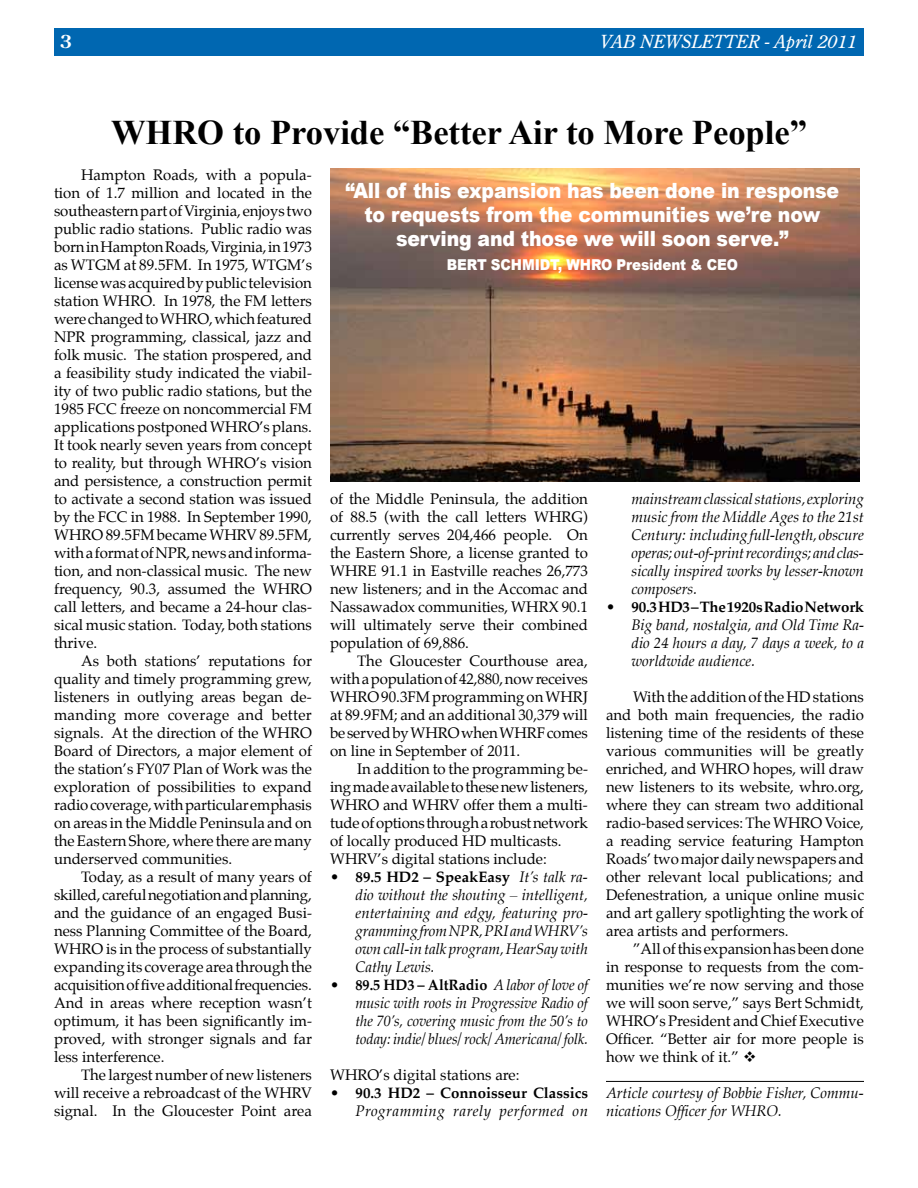
<style>
.page{position:relative;width:918px;height:1188px;background:#fff}
.page>*{position:absolute;margin:0;border:0;box-sizing:border-box;transform-origin:0 0}
.t1{font:700 34.5px "Times New Roman";color:#000}
.t2{font:900 21px/24px "Arial";letter-spacing:-.01em;color:#fff;text-align:center;scale:.9 1}
.t3{font:italic 18px "Century Old Style Std";color:#fff}
.t4{font:700 18px "Century Old Style Std";color:#fff}
.t5{font:15px/18px "Palatino";color:#000;text-align:justify}
.t6{font:italic 15px/18px "Palatino";color:#000;text-align:justify}
.t7{font:italic 15px/18px "Palatino";color:#000;text-align:justify;scale:.96 1}
.t8{font:italic 15px/18px "Palatino";letter-spacing:.03em;color:#000;text-align:right}
.t9{font:900 15px "Arial";letter-spacing:-.01em;color:#fff;scale:.9 1}
.s1{font-style:normal}
.s2{font-weight:700;font-style:normal}
</style>
<div class="page">
<div style="left:54px;top:28px;width:810px;height:28px;background:#0067b1"></div>
<hr style="left:606px;top:1081px;width:258px;height:1px;background:#000">
<img style="left:330px;top:168px;width:530px;height:314px">
<p class="t4" style="left:60px;top:30px;width:13px">3</p>
<p class="t3" style="left:600px;top:30px;width:258px">VAB NEWSLETTER - April 2011</p>
<h1 class="t1" style="left:111px;top:109px;width:697px">WHRO to Provide “Better Air to More People”</h1>
<h2 class="t2" style="left:345px;top:179px;width:550px">“All of this expansion has been done in response to requests from the communities we’re now serving and those we will soon serve.”</h2>
<p class="t9" style="left:447px;top:256px;width:325px">BERT SCHMIDT, WHRO President &amp; CEO</p>
<p class="t5" style="left:54px;top:166px;width:260px;text-indent:27px">Hampton Roads, with a popula&shy;tion of 1.7 million and located in the southeastern part of Virginia, enjoys two public radio stations. Public radio was born in Hampton Roads, Virginia, in 1973 as WTGM at 89.5FM. In 1975, WTGM’s license was acquired by public television station WHRO. In 1978, the FM letters were changed to WHRO, which featured NPR programming, classical, jazz and folk music. The station prospered, and a feasibility study indicated the viabil&shy;ity of two public radio stations, but the 1985 FCC freeze on noncommercial FM applications postponed WHRO’s plans.<br>It took nearly seven years from concept to reality, but through WHRO’s vision and persistence, a construction permit to activate a second station was issued by the FCC in 1988. In September 1990, WHRO 89.5FM became WHRV 89.5FM, with a format of NPR, news and informa&shy;tion, and non-classical music. The new frequency, 90.3, assumed the WHRO call letters, and became a 24-hour clas&shy;sical music station. Today, both stations thrive.</p>
<p class="t5" style="left:54px;top:652px;width:260px;text-indent:27px">As both stations’ reputations for quality and timely programming grew, listeners in outlying areas began de&shy;manding more coverage and better signals. At the direction of the WHRO Board of Directors, a major element of the station’s FY07 Plan of Work was the exploration of possibilities to expand radio coverage, with particular emphasis on areas in the Middle Peninsula and on the Eastern Shore, where there are many underserved communities.</p>
<p class="t5" style="left:54px;top:868px;width:260px;text-indent:27px">Today, as a result of many years of skilled, careful negotiation and planning, and the guidance of an engaged Busi&shy;ness Planning Committee of the Board, WHRO is in the process of substantially expanding its coverage area through the acquisition of five additional frequencies.<br>And in areas where reception wasn’t optimum, it has been significantly im&shy;proved, with stronger signals and far less interference.</p>
<p class="t5" style="left:54px;top:1066px;width:260px;text-indent:27px">The largest number of new listeners will receive a rebroadcast of the WHRV signal. In the Gloucester Point area</p>
<p class="t5" style="left:330px;top:490px;width:260px">of the Middle Peninsula, the addition of 88.5 (with the call letters WHRG) currently serves 204,466 people. On the Eastern Shore, a license granted to WHRE 91.1 in Eastville reaches 26,773 new listeners; and in the Accomac and Nassawadox communities, WHRX 90.1 will ultimately serve their combined population of 69,886.</p>
<p class="t5" style="left:330px;top:652px;width:260px;text-indent:27px">The Gloucester Courthouse area, with a population of 42,880, now receives WHRO 90.3FM programming on WHRJ at 89.9FM; and an additional 30,379 will be served by WHRO when WHRF comes on line in September of 2011.</p>
<p class="t5" style="left:330px;top:760px;width:260px;text-align:left;text-indent:27px">In addition to the programming be&shy;ing made available to these new listeners, WHRO and WHRV offer them a multi&shy;tude of options through a robust network of locally produced HD multicasts.<br>WHRV’s digital stations include:</p>
<p class="t6" style="left:356px;top:868px;width:234px;text-indent:-26px"><span class="s1">•</span> <span class="s2">89.5 HD2 – SpeakEasy</span> It’s talk ra&shy;dio without the shouting – intelligent, entertaining and edgy, featuring pro&shy;gramming from NPR, PRI and WHRV’s own call-in talk program, HearSay with Cathy Lewis.</p>
<p class="t7" style="left:356px;top:976px;width:244px;text-indent:-25px"><span class="s1">•</span> <span class="s2">89.5 HD3 – AltRadio</span> A labor of love of music with roots in Progressive Radio of the 70’s, covering music from the 50’s to today: indie/ blues/ rock/ Americana/ folk.</p>
<p class="t5" style="left:330px;top:1066px;width:191px">WHRO’s digital stations are:</p>
<p class="t8" style="left:330px;top:1084px;width:260px"><span class="s1">•</span> <span class="s2">90.3 HD2 – Connoisseur Classics<br></span>Programming rarely performed on</p>
<p class="t6" style="left:632px;top:490px;width:234px">mainstream classical stations, exploring music from the Middle Ages to the 21st Century: including full-length, obscure operas; out-of-print recordings; and clas&shy;sically inspired works by lesser-known composers.</p>
<p class="t6" style="left:632px;top:598px;width:234px;text-indent:-26px"><span class="s1">•</span> <span class="s2">90.3 HD3 – The 1920s Radio Network </span>Big band, nostalgia, and Old Time Ra&shy;dio 24 hours a day, 7 days a week, to a worldwide audience.</p>
<p class="t5" style="left:606px;top:688px;width:260px;text-indent:27px">With the addition of the HD stations and both main frequencies, the radio listening time of the residents of these various communities will be greatly enriched, and WHRO hopes, will draw new listeners to its website, whro.org, where they can stream two additional radio-based services: The WHRO Voice, a reading service featuring Hampton Roads’ two major daily newspapers and other relevant local publications; and Defenestration, a unique online music and art gallery spotlighting the work of area artists and performers.</p>
<p class="t5" style="left:606px;top:940px;width:260px;text-indent:27px">”All of this expansion has been done in response to requests from the com&shy;munities we’re now serving and those we will soon serve,” says Bert Schmidt, WHRO’s President and Chief Executive Officer. “Better air for more people is how we think of it.” ❖</p>
<p class="t6" style="left:606px;top:1084px;width:259px">Article courtesy of Bobbie Fisher, Commu&shy;nications Officer for WHRO.</p>
</div>
